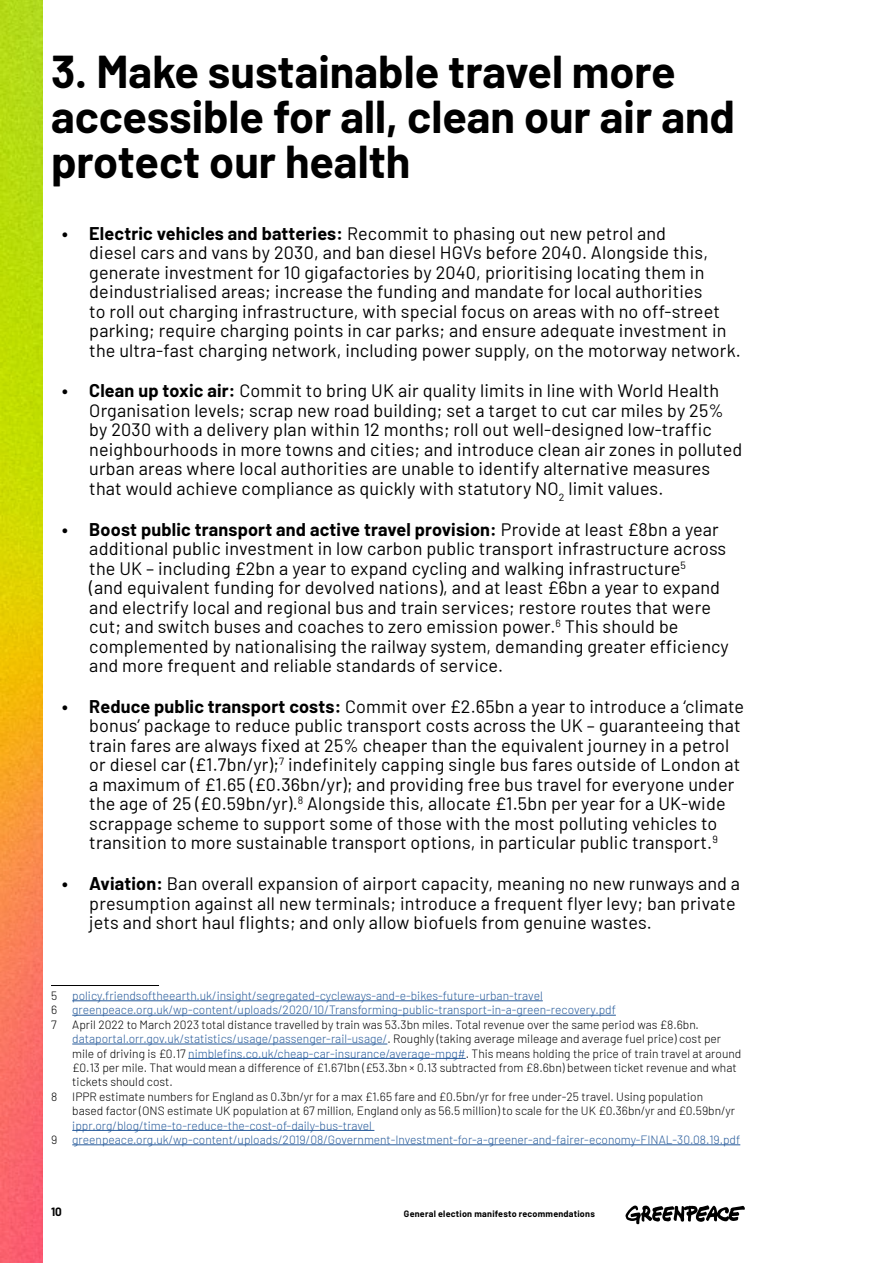
<style>
.page{position:relative;width:893px;height:1263px;background:#fff}
.page>*{position:absolute;margin:0;border:0;box-sizing:border-box;transform-origin:0 0}
.t1{font:700 45px/45px "Barlow";color:#000}
.t2{font:18px/19.5px "Barlow";letter-spacing:.01em;color:#000}
.Footnotes{font:300 12px/14.4px "Barlow";color:#000}
.Footnotes-2{font:300 12px "Barlow";color:#275b9b}
.t3{font:700 11.7px "Barlow";color:#000}
.t4{font:700 9px "Barlow";letter-spacing:.025em;color:#000}
.s1{font-weight:700}
.s2{color:#275b9b}
</style>
<div class="page">
<img style="left:0;top:0;width:43px;height:1263px">
<svg style="left:625px;top:1205px;width:120px;height:19px"></svg>
<hr style="left:51px;top:985px;width:108px;height:1px;background:#000">
<hr style="left:72px;top:1000px;width:471px;height:1px;background:#275b9b">
<hr style="left:72px;top:1015px;width:544px;height:1px;background:#275b9b">
<hr style="left:72px;top:1044px;width:315px;height:1px;background:#275b9b">
<hr style="left:188px;top:1058px;width:278px;height:1px;background:#275b9b">
<hr style="left:72px;top:1130px;width:302px;height:1px;background:#275b9b">
<hr style="left:72px;top:1144px;width:668px;height:1px;background:#275b9b">
<h3 class="t1" style="left:51px;top:45px;width:685px">3. Make sustainable travel more accessible for all, clean our air and protect our health</h3>
<p class="t2" style="left:89px;top:222px;width:653px;text-indent:-27px"><span class="s1">• Electric vehicles and batteries:</span> Recommit to phasing out new petrol and<br>diesel cars and vans by 2030, and ban diesel HGVs before 2040. Alongside this, generate investment for 10 gigafactories by 2040, prioritising locating them in deindustrialised areas; increase the funding and mandate for local authorities<br>to roll out charging infrastructure, with special focus on areas with no off-street parking; require charging points in car parks; and ensure adequate investment in the ultra-fast charging network, including power supply, on the motorway network.</p>
<p class="t2" style="left:89px;top:380px;width:654px;text-indent:-27px"><span class="s1">• Clean up toxic air:</span> Commit to bring UK air quality limits in line with World Health Organisation levels; scrap new road building; set a target to cut car miles by 25% by 2030 with a delivery plan within 12 months; roll out well-designed low-traffic neighbourhoods in more towns and cities; and introduce clean air zones in polluted urban areas where local authorities are unable to identify alternative measures that would achieve compliance as quickly with statutory NO<sub>2</sub> limit values.</p>
<p class="t2" style="left:89px;top:518px;width:641px;text-indent:-27px"><span class="s1">• Boost public transport and active travel provision:</span> Provide at least £8bn a year additional public investment in low carbon public transport infrastructure across the UK – including £2bn a year to expand cycling and walking infrastructure<sup>5<br></sup>(and equivalent funding for devolved nations), and at least £6bn a year to expand and electrify local and regional bus and train services; restore routes that were cut; and switch buses and coaches to zero emission power.<sup>6</sup> This should be complemented by nationalising the railway system, demanding greater efficiency and more frequent and reliable standards of service.</p>
<p class="t2" style="left:89px;top:695px;width:656px;text-indent:-27px"><span class="s1">• Reduce public transport costs:</span> Commit over £2.65bn a year to introduce a ‘climate bonus’ package to reduce public transport costs across the UK – guaranteeing that train fares are always fixed at 25% cheaper than the equivalent journey in a petrol or diesel car (£1.7bn/yr);<sup>7</sup> indefinitely capping single bus fares outside of London at a maximum of £1.65 (£0.36bn/yr); and providing free bus travel for everyone under the age of 25 (£0.59bn/yr).<sup>8</sup> Alongside this, allocate £1.5bn per year for a UK-wide scrappage scheme to support some of those with the most polluting vehicles to transition to more sustainable transport options, in particular public transport.<sup>9</sup></p>
<p class="t2" style="left:89px;top:872px;width:652px;text-indent:-27px"><span class="s1">• Aviation:</span> Ban overall expansion of airport capacity, meaning no new runways and a presumption against all new terminals; introduce a frequent flyer levy; ban private jets and short haul flights; and only allow biofuels from genuine wastes.</p>
<p class="Footnotes" style="left:51px;top:987px;width:8px">5</p>
<p class="Footnotes-2" style="left:72px;top:987px;width:472px">policy.friendsoftheearth.uk/insight/segregated-cycleways-and-e-bikes-future-urban-travel</p>
<p class="Footnotes" style="left:51px;top:1002px;width:8px">6</p>
<p class="Footnotes-2" style="left:72px;top:1001px;width:545px">greenpeace.org.uk/wp-content/uploads/2020/10/Transforming-public-transport-in-a-green-recovery.pdf</p>
<p class="Footnotes" style="left:51px;top:1016px;width:7px">7</p>
<p class="Footnotes" style="left:72px;top:1016px;width:670px">April 2022 to March 2023 total distance travelled by train was 53.3bn miles. Total revenue over the same period was £8.6bn. <span class="s2">dataportal.orr.gov.uk/statistics/usage/passenger-rail-usage/</span>. Roughly (taking average mileage and average fuel price) cost per mile of driving is £0.17 <span class="s2">nimblefins.co.uk/cheap-car-insurance/average-mpg#</span>. This means holding the price of train travel at around £0.13 per mile. That would mean a difference of £1.671bn (£53.3bn × 0.13 subtracted from £8.6bn) between ticket revenue and what tickets should cost.</p>
<p class="Footnotes" style="left:51px;top:1088px;width:8px">8</p>
<p class="Footnotes" style="left:72px;top:1088px;width:664px">IPPR estimate numbers for England as 0.3bn/yr for a max £1.65 fare and £0.5bn/yr for free under-25 travel. Using population based factor (ONS estimate UK population at 67 million, England only as 56.5 million) to scale for the UK £0.36bn/yr and £0.59bn/yr <span class="s2">ippr.org/blog/time-to-reduce-the-cost-of-daily-bus-travel</span></p>
<p class="Footnotes" style="left:51px;top:1131px;width:8px">9</p>
<p class="Footnotes-2" style="left:72px;top:1131px;width:669px">greenpeace.org.uk/wp-content/uploads/2019/08/Government-Investment-for-a-greener-and-fairer-economy-FINAL-30.08.19.pdf</p>
<p class="t3" style="left:51px;top:1203px;width:12px">10</p>
<p class="t4" style="left:404px;top:1207px;width:192px">General election manifesto recommendations</p>
</div>
